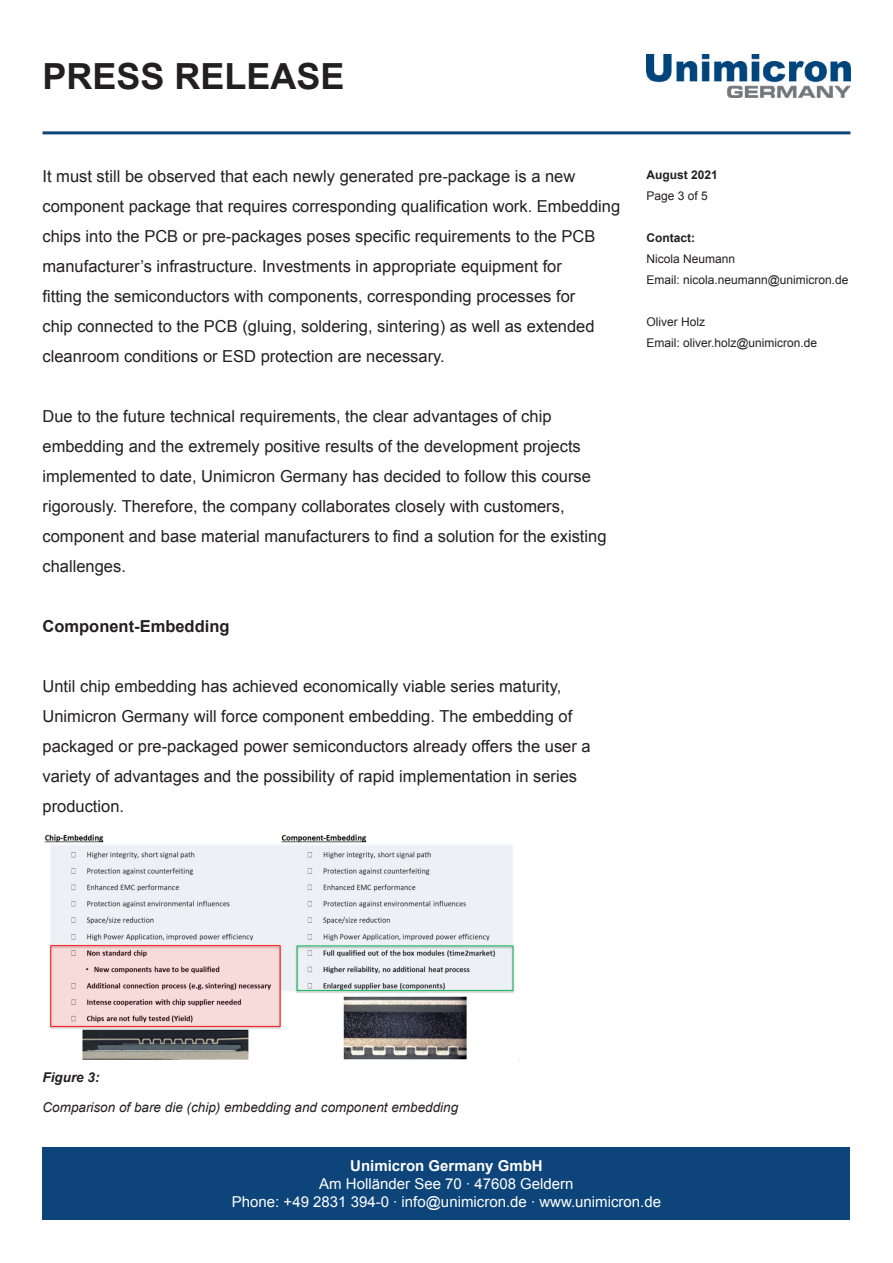
<style>
.page{position:relative;width:893px;height:1263px;background:#fff}
.page>*{position:absolute;margin:0;border:0;box-sizing:border-box;transform-origin:0 0}
.t1{font:700 36px "Arial";color:#231f20}
.t2{font:16.5px/30px "Arial";color:#231f20}
.t3{font:700 16.5px "Arial";color:#231f20}
.t4{font:15px/18px "Arial";color:#fff;text-align:center}
.t5{font:700 15px "Arial";color:#fff}
.t6{font:italic 13.5px "Arial";color:#231f20}
.t7{font:italic 700 13.5px "Arial";color:#231f20}
.t8{font:12px/21px "Arial";color:#231f20}
.t9{font:700 12px "Arial";color:#231f20}
</style>
<div class="page">
<img style="left:646px;top:54px;width:204px;height:43px">
<hr style="left:43px;top:131px;width:807px;height:3px;background:#0d457a">
<div style="left:43px;top:1147px;width:807px;height:73px;background:#0d457a"></div>
<img style="left:44px;top:834px;width:471px;height:226px">
<h1 class="t1" style="left:43px;top:52px;width:304px">PRESS RELEASE</h1>
<p class="t2" style="left:43px;top:161px;width:579px">It must still be observed that each newly generated pre-package is a new component package that requires corresponding qualification work. Embedding chips into the PCB or pre-packages poses specific requirements to the PCB manufacturer’s infrastructure. Investments in appropriate equipment for<br>fitting the semiconductors with components, corresponding processes for<br>chip connected to the PCB (gluing, soldering, sintering) as well as extended cleanroom conditions or ESD protection are necessary.</p>
<p class="t2" style="left:43px;top:401px;width:566px">Due to the future technical requirements, the clear advantages of chip embedding and the extremely positive results of the development projects implemented to date, Unimicron Germany has decided to follow this course rigorously. Therefore, the company collaborates closely with customers, component and base material manufacturers to find a solution for the existing challenges.</p>
<p class="t3" style="left:43px;top:615px;width:188px">Component-Embedding</p>
<p class="t2" style="left:43px;top:671px;width:550px">Until chip embedding has achieved economically viable series maturity, Unimicron Germany will force component embedding. The embedding of packaged or pre-packaged power semiconductors already offers the user a variety of advantages and the possibility of rapid implementation in series production.</p>
<p class="t9" style="left:646px;top:167px;width:73px">August 2021</p>
<p class="t8" style="left:646px;top:185px;width:63px">Page 3 of 5</p>
<p class="t9" style="left:646px;top:230px;width:50px">Contact:</p>
<p class="t8" style="left:646px;top:248px;width:204px">Nicola Neumann<br>Email: nicola.neumann@unimicron.de</p>
<p class="t8" style="left:646px;top:311px;width:172px">Oliver Holz<br>Email: oliver.holz@unimicron.de</p>
<p class="t7" style="left:43px;top:1069px;width:59px">Figure 3:</p>
<p class="t6" style="left:43px;top:1099px;width:417px">Comparison of bare die (chip) embedding and component embedding</p>
<p class="t5" style="left:350px;top:1156px;width:194px">Unimicron Germany GmbH</p>
<p class="t4" style="left:232px;top:1175px;width:431px">Am Holländer See 70 ∙ 47608 Geldern<br>Phone: +49 2831 394-0 ∙ info@unimicron.de ∙ www.unimicron.de</p>
</div>
